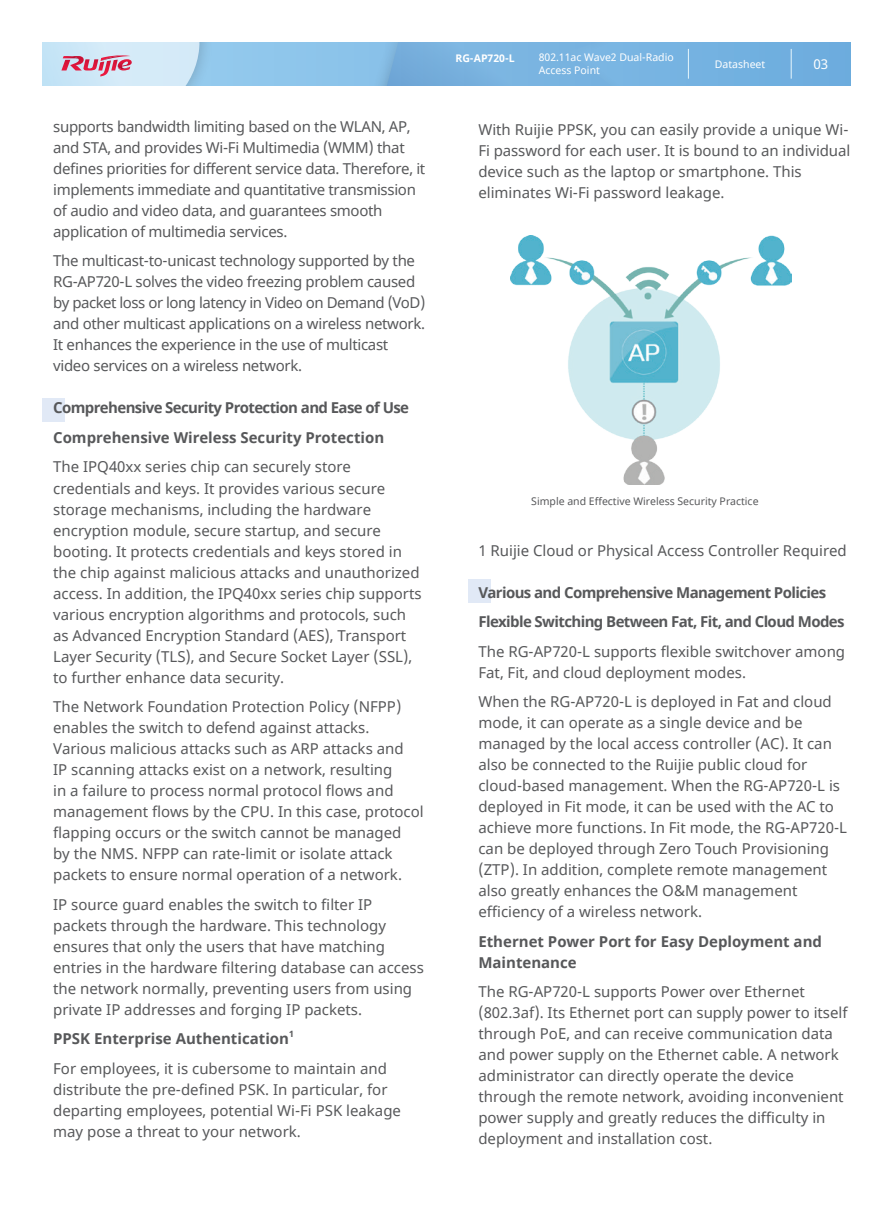
<style>
.page{position:relative;width:893px;height:1212px;background:#fff}
.page>*{position:absolute;margin:0;border:0;box-sizing:border-box;transform-origin:0 0}
.t1{font:15px/21px "Noto Sans";color:#57585a}
.t2{font:15px/21px "Noto Sans";letter-spacing:-.02em;color:#57585a}
.t3{font:700 15px/29.5px "Noto Sans";letter-spacing:-.04em;color:#57585a}
.t4{font:700 15px/21px "Noto Sans";color:#57585a}
.t5{font:13.5px "Noto Sans";color:#fff}
.t6{font:10.5px/12.6px "Noto Sans";color:#fff}
.t7{font:10.5px "Noto Sans";color:#57585a}
.t8{font:700 10.5px "Noto Sans";color:#fff}
.t9{font:700 8.7px "Noto Sans";color:#57585a}
</style>
<div class="page">
<svg style="left:219px;top:43px;width:631px;height:42px;background:#7cb8e4"></svg>
<img style="left:360px;top:43px;width:303px;height:42px">
<svg style="left:382px;top:43px;width:264px;height:42px;background:#79b2df"></svg>
<img style="left:247px;top:43px;width:19px;height:42px">
<hr style="left:688px;top:49px;width:1px;height:30px;background:#e6f6fc">
<hr style="left:791px;top:49px;width:1px;height:30px;background:#e6f6fc">
<svg style="left:43px;top:43px;width:160px;height:42px;background:#cdd5e7"></svg>
<div style="left:43px;top:398px;width:22px;height:23px;background:#e1e9f6"></div>
<div style="left:468px;top:580px;width:22px;height:23px;background:#e1e9f6"></div>
<img style="left:510px;top:235px;width:281px;height:250px">
<p class="t2" style="left:53px;top:117px;width:374px">supports bandwidth limiting based on the WLAN, AP, and STA, and provides Wi-Fi Multimedia (WMM) that defines priorities for different service data. Therefore, it implements immediate and quantitative transmission of audio and video data, and guarantees smooth application of multimedia services.</p>
<p class="t2" style="left:53px;top:251px;width:374px">The multicast-to-unicast technology supported by the RG-AP720-L solves the video freezing problem caused by packet loss or long latency in Video on Demand (VoD) and other multicast applications on a wireless network.<br>It enhances the experience in the use of multicast video services on a wireless network.</p>
<p class="t3" style="left:53px;top:394px;width:357px">Comprehensive Security Protection and Ease of Use<br>Comprehensive Wireless Security Protection</p>
<p class="t1" style="left:53px;top:457px;width:370px">The IPQ40xx series chip can securely store credentials and keys. It provides various secure storage mechanisms, including the hardware encryption module, secure startup, and secure booting. It protects credentials and keys stored in the chip against malicious attacks and unauthorized access. In addition, the IPQ40xx series chip supports various encryption algorithms and protocols, such as Advanced Encryption Standard (AES), Transport Layer Security (TLS), and Secure Socket Layer (SSL), to further enhance data security.</p>
<p class="t1" style="left:53px;top:697px;width:372px">The Network Foundation Protection Policy (NFPP) enables the switch to defend against attacks.<br>Various malicious attacks such as ARP attacks and<br>IP scanning attacks exist on a network, resulting<br>in a failure to process normal protocol flows and management flows by the CPU. In this case, protocol flapping occurs or the switch cannot be managed<br>by the NMS. NFPP can rate-limit or isolate attack packets to ensure normal operation of a network.</p>
<p class="t1" style="left:53px;top:894px;width:372px">IP source guard enables the switch to filter IP packets through the hardware. This technology ensures that only the users that have matching entries in the hardware filtering database can access the network normally, preventing users from using private IP addresses and forging IP packets.</p>
<p class="t4" style="left:53px;top:1028px;width:237px">PPSK Enterprise Authentication</p>
<p class="t9" style="left:289px;top:1027px;width:6px">1</p>
<p class="t1" style="left:53px;top:1058px;width:349px">For employees, it is cubersome to maintain and distribute the pre-defined PSK. In particular, for departing employees, potential Wi-Fi PSK leakage may pose a threat to your network.</p>
<p class="t8" style="left:455px;top:51px;width:61px">RG-AP720-L</p>
<p class="t6" style="left:539px;top:51px;width:136px">802.11ac Wave2 Dual-Radio<br>Access Point</p>
<p class="t6" style="left:715px;top:58px;width:52px">Datasheet</p>
<p class="t5" style="left:813px;top:54px;width:16px">03</p>
<p class="t1" style="left:478px;top:120px;width:373px">With Ruijie PPSK, you can easily provide a unique Wi-Fi password for each user. It is bound to an individual device such as the laptop or smartphone. This eliminates Wi-Fi password leakage.</p>
<p class="t7" style="left:531px;top:494px;width:229px">Simple and Effective Wireless Security Practice</p>
<p class="t1" style="left:478px;top:540px;width:370px">1 Ruijie Cloud or Physical Access Controller Required</p>
<p class="t3" style="left:478px;top:578px;width:368px">Various and Comprehensive Management Policies<br>Flexible Switching Between Fat, Fit, and Cloud Modes</p>
<p class="t1" style="left:478px;top:641px;width:368px">The RG-AP720-L supports flexible switchover among<br>Fat, Fit, and cloud deployment modes.</p>
<p class="t1" style="left:478px;top:692px;width:370px">When the RG-AP720-L is deployed in Fat and cloud mode, it can operate as a single device and be managed by the local access controller (AC). It can also be connected to the Ruijie public cloud for cloud-based management. When the RG-AP720-L is deployed in Fit mode, it can be used with the AC to achieve more functions. In Fit mode, the RG-AP720-L can be deployed through Zero Touch Provisioning (ZTP). In addition, complete remote management also greatly enhances the O&amp;M management efficiency of a wireless network.</p>
<p class="t4" style="left:478px;top:931px;width:345px">Ethernet Power Port for Easy Deployment and<br>Maintenance</p>
<p class="t1" style="left:478px;top:982px;width:371px">The RG-AP720-L supports Power over Ethernet (802.3af). Its Ethernet port can supply power to itself through PoE, and can receive communication data and power supply on the Ethernet cable. A network administrator can directly operate the device through the remote network, avoiding inconvenient power supply and greatly reduces the difficulty in deployment and installation cost.</p>
</div>
